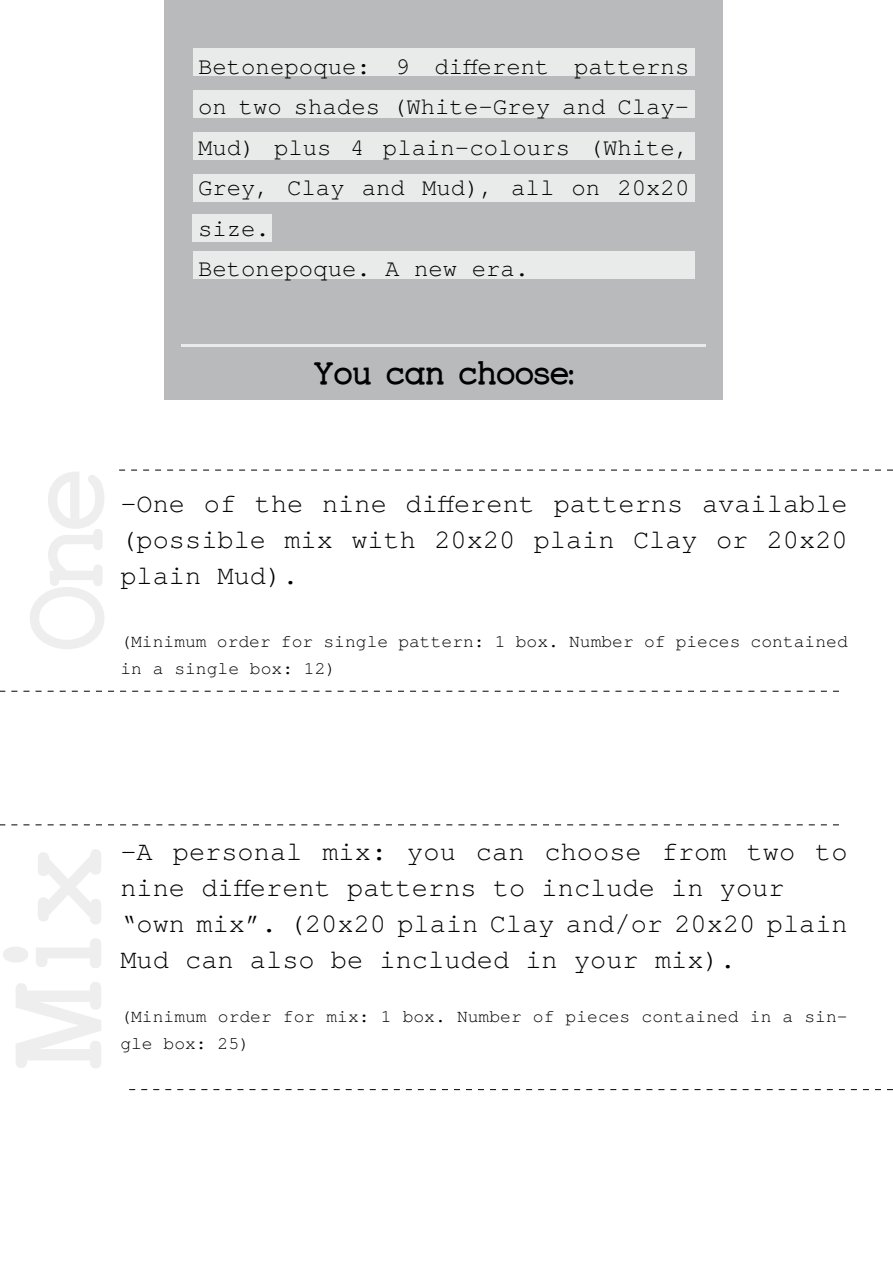
<style>
.page{position:relative;width:893px;height:1263px;background:#fff}
.page>*{position:absolute;margin:0;border:0;box-sizing:border-box;transform-origin:0 0}
.t1{font:700 37.5px "Charrington";color:#000}
.t2{font:27px/36px "Te X Gyre Cursor";color:#000;text-align:justify}
.t3{font:24px/40.5px "Te X Gyre Cursor";color:#000}
.t4{font:18px/27px "Te X Gyre Cursor";color:#000}
</style>
<div class="page">
<div style="left:165px;top:0;width:558px;height:400px;background:#b9babc"></div>
<svg style="left:0;top:691px;width:839px;height:1px"></svg>
<svg style="left:119px;top:470px;width:774px;height:1px"></svg>
<svg style="left:0;top:825px;width:839px;height:1px"></svg>
<svg style="left:129px;top:1089px;width:764px;height:1px"></svg>
<div style="left:193px;top:48px;width:502px;height:28px;background:#e9eaea"></div>
<div style="left:193px;top:90px;width:502px;height:28px;background:#e9eaea"></div>
<div style="left:193px;top:132px;width:502px;height:28px;background:#e9eaea"></div>
<div style="left:193px;top:175px;width:502px;height:27px;background:#e9eaea"></div>
<div style="left:193px;top:214px;width:79px;height:28px;background:#e9eaea"></div>
<div style="left:193px;top:251px;width:502px;height:28px;background:#e9eaea"></div>
<hr style="left:181px;top:344px;width:525px;height:3px;background:#fff">
<p class="t3" style="left:198px;top:45px;width:493px">Betonepoque: 9 different patterns on two shades (White-Grey and Clay-<br>Mud) plus 4 plain-colours (White,<br>Grey, Clay and Mud), all on 20x20 size.<br>Betonepoque. A new era.</p>
<h1 class="t1" style="left:313px;top:355px;width:262px">You can choose:</h1>
<p class="t2" style="left:120px;top:485px;width:729px">-One of the nine different patterns available (possible mix with 20x20 plain Clay or 20x20 plain Mud).</p>
<p class="t4" style="left:120px;top:627px;width:729px">(Minimum order for single pattern: 1 box. Number of pieces contained in a single box: 12)</p>
<p class="t2" style="left:120px;top:832px;width:729px;text-align:left">-A personal mix: you can choose from two to nine different patterns to include in your “own mix”. (20x20 plain Clay and/or 20x20 plain Mud can also be included in your mix).</p>
<p class="t4" style="left:120px;top:1002px;width:729px">(Minimum order for mix: 1 box. Number of pieces contained in a sin&shy;gle box: 25)</p>
</div>
